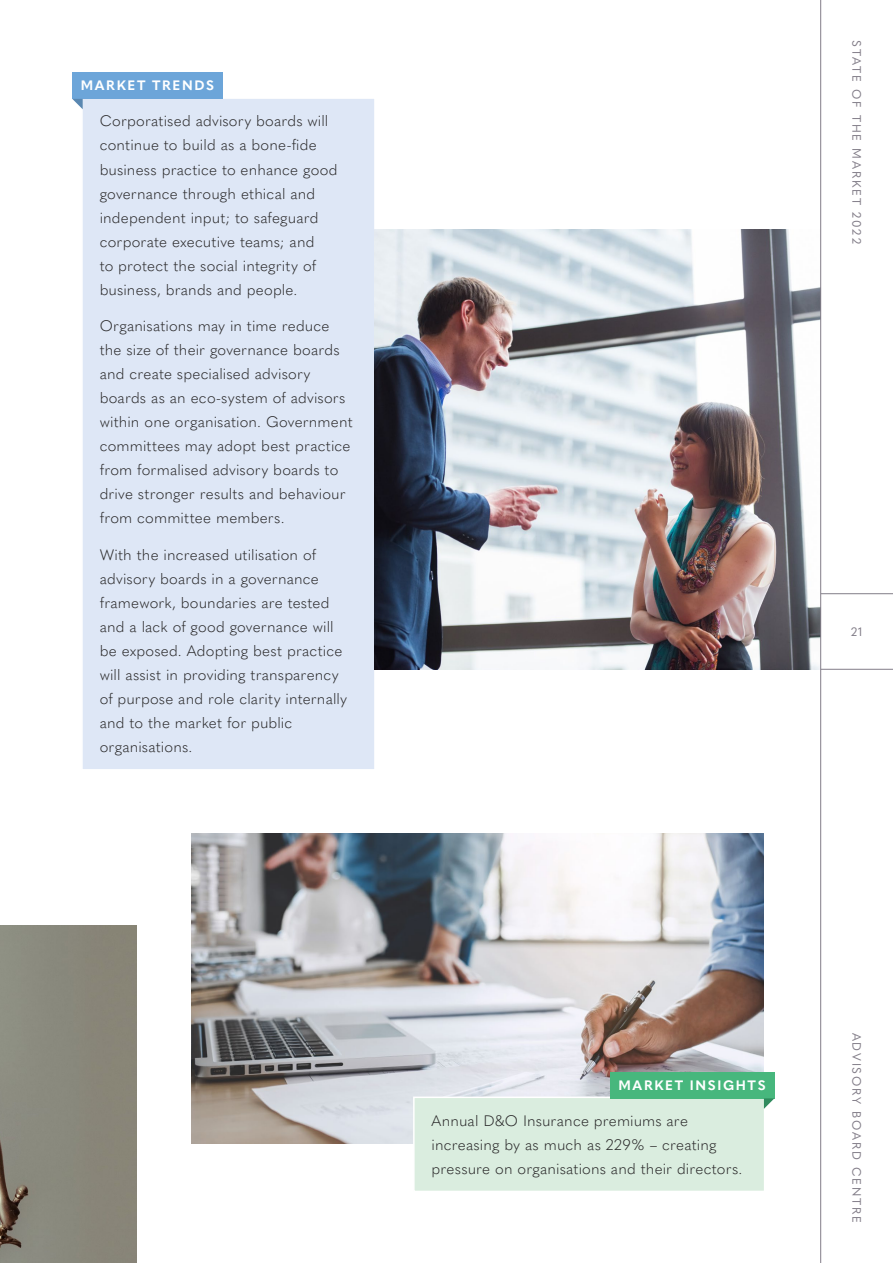
<style>
.page{position:relative;width:893px;height:1263px;background:#fff}
.page>*{position:absolute;margin:0;border:0;box-sizing:border-box;transform-origin:0 0}
.t1{font:300 15px/24px "Quasimoda";letter-spacing:.01em;color:#292829}
.t2{font:700 13.5px "Quasimoda";letter-spacing:.125em;color:#fff}
.t3{font:12px "Quasimoda";letter-spacing:.15em;color:#827d88}
</style>
<div class="page">
<div style="left:0;top:925px;width:136px;height:338px;background:#89887c"></div>
<img style="left:191px;top:833px;width:573px;height:310px">
<div style="left:82px;top:97px;width:294px;height:672px;background:#dee7f6"></div>
<div style="left:72px;top:72px;width:150px;height:27px;background:#6ca5d9"></div>
<svg style="left:72px;top:99px;width:11px;height:10px"></svg>
<div style="left:610px;top:1072px;width:164px;height:26px;background:#47b77d"></div>
<svg style="left:412px;top:1096px;width:362px;height:95px;background:#d9ecde"></svg>
<img style="left:374px;top:230px;width:446px;height:439px">
<hr style="left:820px;top:0;width:1px;height:1263px;background:#827d88">
<hr style="left:821px;top:593px;width:72px;height:1px;background:#827d88">
<hr style="left:821px;top:669px;width:72px;height:1px;background:#827d88">
<p class="t2" style="left:81px;top:75px;width:135px">MARKET TRENDS</p>
<p class="t1" style="left:100px;top:108px;width:239px">Corporatised advisory boards will continue to build as a bone-fide business practice to enhance good governance through ethical and independent input; to safeguard corporate executive teams; and<br>to protect the social integrity of business, brands and people.</p>
<p class="t1" style="left:100px;top:313px;width:255px">Organisations may in time reduce the size of their governance boards and create specialised advisory boards as an eco-system of advisors within one organisation. Government committees may adopt best practice from formalised advisory boards to drive stronger results and behaviour from committee members.</p>
<p class="t1" style="left:100px;top:542px;width:249px">With the increased utilisation of advisory boards in a governance framework, boundaries are tested and a lack of good governance will be exposed. Adopting best practice will assist in providing transparency of purpose and role clarity internally and to the market for public organisations.</p>
<p class="t3" style="left:866px;top:40px;width:205px;rotate:90deg">STATE OF THE MARKET 2022</p>
<p class="t3" style="left:851px;top:622px;width:13px">21</p>
<p class="t2" style="left:618px;top:1075px;width:149px">MARKET INSIGHTS</p>
<p class="t1" style="left:432px;top:1107px;width:312px">Annual D&amp;O Insurance premiums are increasing by as much as 229% – creating pressure on organisations and their directors.</p>
<p class="t3" style="left:866px;top:1032px;width:192px;rotate:90deg">ADVISORY BOARD CENTRE</p>
</div>
